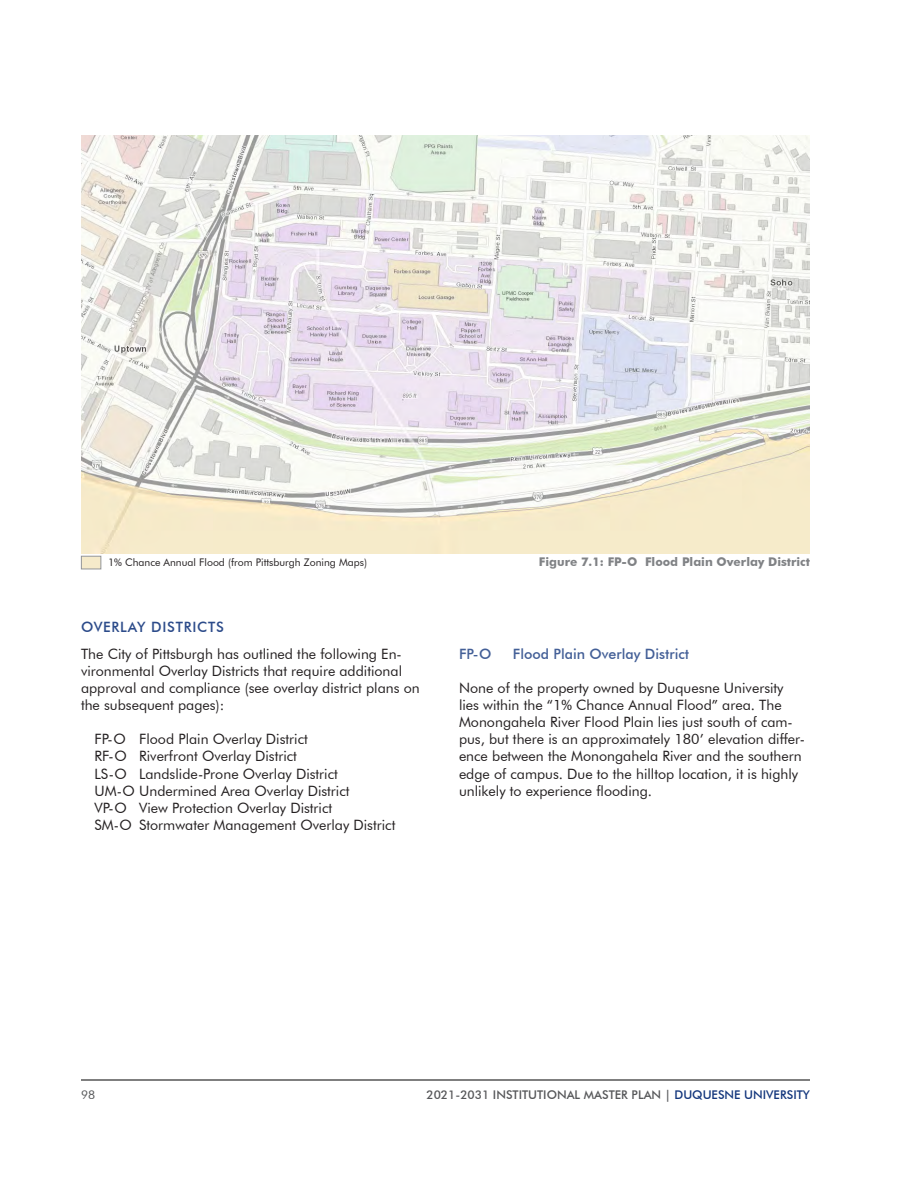
<style>
.page{position:relative;width:918px;height:1188px;background:#fff}
.page>*{position:absolute;margin:0;border:0;box-sizing:border-box;transform-origin:0 0}
.Indent_2{font:14.25px/17.1px "Futura BT";color:#231f20}
.Paragraph_Heading{font:500 14.25px "Futura BT";color:#435f97}
.Section_Heading{font:500 14.25px "Futura BT";letter-spacing:.05em;color:#2c4b8a}
.t1{font:500 12px "Futura BT";color:#57585a}
.Caption_R{font:700 12px "Futura BT";color:#808285}
.t2{font:12px "Futura BT";color:#57585a}
.Legend{font:10.5px "Futura BT";color:#231f20}
.s1{color:#14377d}
</style>
<div class="page">
<hr style="left:81px;top:1080px;width:729px;height:1px;background:#000">
<img style="left:81px;top:135px;width:729px;height:419px">
<div style="left:81px;top:556px;width:20px;height:13px;background:#f5eaca;border:1px solid #939598"></div>
<p class="Legend" style="left:108px;top:555px;width:261px">1% Chance Annual Flood (from Pittsburgh Zoning Maps)</p>
<p class="Caption_R" style="left:539px;top:554px;width:273px">Figure 7.1: FP-O Flood Plain Overlay District</p>
<p class="Section_Heading" style="left:81px;top:618px;width:144px">OVERLAY DISTRICTS</p>
<p class="Indent_2" style="left:81px;top:645px;width:340px">The City of Pittsburgh has outlined the following En&shy;vironmental Overlay Districts that require additional approval and compliance (see overlay district plans on the subsequent pages):</p>
<p class="Indent_2" style="left:94px;top:731px;width:215px">FP-O Flood Plain Overlay District</p>
<p class="Indent_2" style="left:94px;top:748px;width:204px">RF-O Riverfront Overlay District</p>
<p class="Indent_2" style="left:94px;top:765px;width:245px">LS-O Landslide-Prone Overlay District</p>
<p class="Indent_2" style="left:94px;top:782px;width:257px">UM-O Undermined Area Overlay District</p>
<p class="Indent_2" style="left:94px;top:799px;width:239px">VP-O View Protection Overlay District</p>
<p class="Indent_2" style="left:94px;top:816px;width:302px">SM-O Stormwater Management Overlay District</p>
<p class="Paragraph_Heading" style="left:459px;top:645px;width:34px">FP-O</p>
<p class="Paragraph_Heading" style="left:513px;top:645px;width:178px">Flood Plain Overlay District</p>
<p class="Indent_2" style="left:459px;top:679px;width:347px">None of the property owned by Duquesne University lies within the “1% Chance Annual Flood” area. The Monongahela River Flood Plain lies just south of cam&shy;pus, but there is an approximately 180’ elevation differ&shy;ence between the Monongahela River and the southern edge of campus. Due to the hilltop location, it is highly unlikely to experience flooding.</p>
<p class="t2" style="left:81px;top:1087px;width:16px">98</p>
<p class="t1" style="left:426px;top:1087px;width:385px">2021-2031 INSTITUTIONAL MASTER PLAN | <span class="s1">DUQUESNE UNIVERSITY</span></p>
</div>
